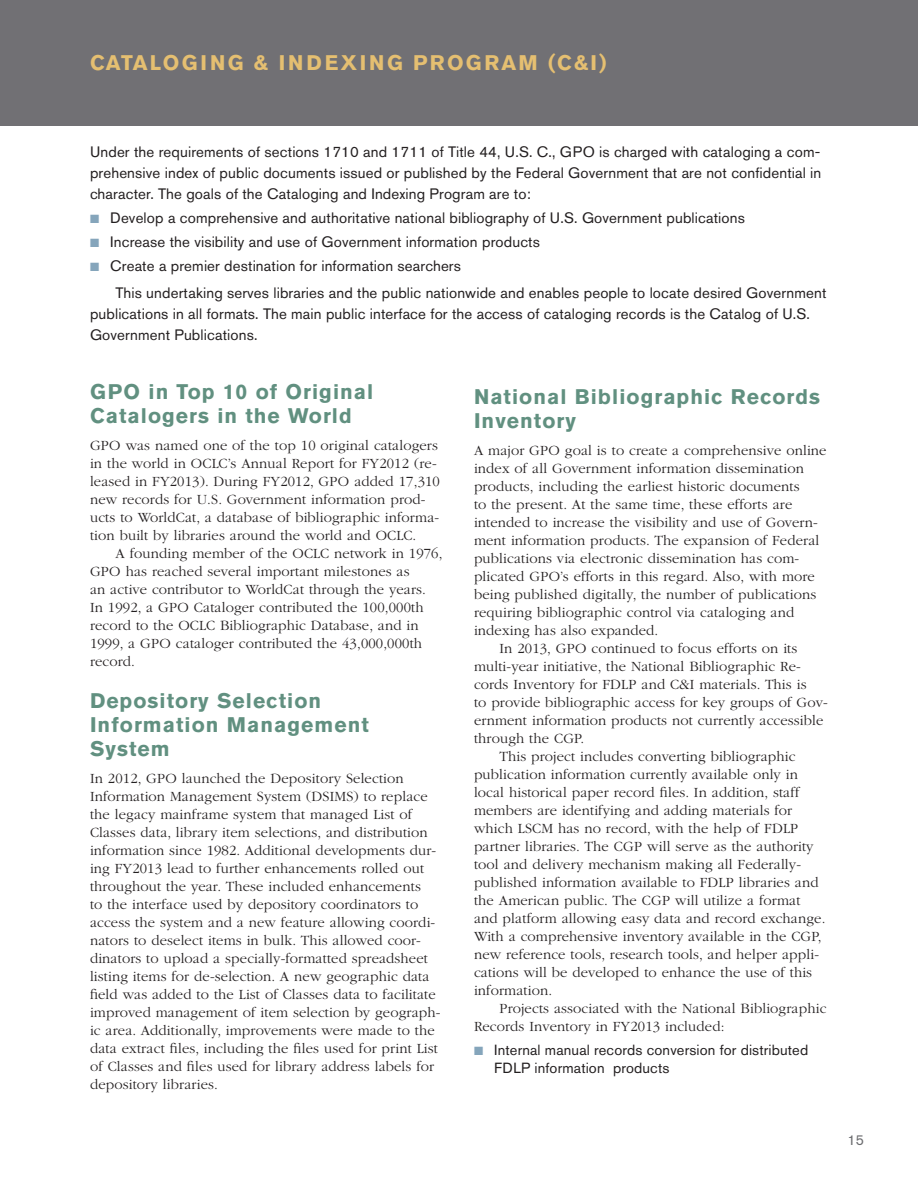
<style>
.page{position:relative;width:918px;height:1188px;background:#fff}
.page>*{position:absolute;margin:0;border:0;box-sizing:border-box;transform-origin:0 0}
.head_2-gold{font:700 21px/24px "Akzidenz Grotesk BE";letter-spacing:.05em;color:#619080}
.head_1{font:700 21px "Akzidenz Grotesk BE";letter-spacing:.12em;color:#e5bf71}
.text-flush{font:15px/21px "Akzidenz Grotesk BE";letter-spacing:.01em;color:#231f20;text-align:justify}
.text_indent{font:15px/21px "Akzidenz Grotesk BE";letter-spacing:.01em;color:#231f20}
.bulleted_txt{font:15px "Akzidenz Grotesk BE";letter-spacing:.01em;color:#231f20}
.text-flush-2{font:300 14.7px/18px "ITC Garamond Std";letter-spacing:.01em;color:#231f20}
.text_indent-2{font:300 14.7px/18px "ITC Garamond Std";letter-spacing:.01em;color:#231f20}
.bulleted_txt-2{font:14.7px/18px "Akzidenz Grotesk BE";letter-spacing:.01em;color:#231f20}
.t1{font:14.25px "Akzidenz Grotesk BE";color:#6c6d70}
.s1{color:#85a5bb}
</style>
<div class="page">
<div style="left:0;top:0;width:918px;height:126px;background:#717074"></div>
<hr style="left:0;top:0;width:1px;height:54px;background:#e89418">
<p class="head_1" style="left:90px;top:50px;width:518px">CATALOGING &amp; INDEXING PROGRAM (C&amp;I)</p>
<p class="text-flush" style="left:90px;top:141px;width:733px">Under the requirements of sections 1710 and 1711 of Title 44, U.S. C., GPO is charged with cataloging a com&shy;prehensive index of public documents issued or published by the Federal Government that are not confidential in character. The goals of the Cataloging and Indexing Program are to:</p>
<p class="bulleted_txt" style="left:90px;top:209px;width:656px"><span class="s1">■</span> Develop a comprehensive and authoritative national bibliography of U.S. Government publications</p>
<p class="bulleted_txt" style="left:90px;top:233px;width:452px"><span class="s1">■</span> Increase the visibility and use of Government information products</p>
<p class="bulleted_txt" style="left:90px;top:257px;width:373px"><span class="s1">■</span> Create a premier destination for information searchers</p>
<p class="text_indent" style="left:90px;top:282px;width:738px;text-indent:26px">This undertaking serves libraries and the public nationwide and enables people to locate desired Government publications in all formats. The main public interface for the access of cataloging records is the Catalog of U.S.<br>Government Publications.</p>
<p class="head_2-gold" style="left:90px;top:380px;width:285px">GPO in Top 10 of Original<br>Catalogers in the World</p>
<p class="text-flush-2" style="left:90px;top:437px;width:351px">GPO was named one of the top 10 original catalogers in the world in OCLC’s Annual Report for FY2012 (re&shy;leased in FY2013). During FY2012, GPO added 17,310 new records for U.S. Government information prod&shy;ucts to WorldCat, a database of bibliographic informa&shy;tion built by libraries around the world and OCLC.</p>
<p class="text_indent-2" style="left:90px;top:545px;width:354px;text-indent:26px">A founding member of the OCLC network in 1976, GPO has reached several important milestones as<br>an active contributor to WorldCat through the years.<br>In 1992, a GPO Cataloger contributed the 100,000th record to the OCLC Bibliographic Database, and in 1999, a GPO cataloger contributed the 43,000,000th record.</p>
<p class="head_2-gold" style="left:90px;top:689px;width:280px">Depository Selection<br>Information Management<br>System</p>
<p class="text-flush-2" style="left:90px;top:770px;width:352px">In 2012, GPO launched the Depository Selection Information Management System (DSIMS) to replace the legacy mainframe system that managed List of Classes data, library item selections, and distribution information since 1982. Additional developments dur&shy;ing FY2013 lead to further enhancements rolled out throughout the year. These included enhancements<br>to the interface used by depository coordinators to access the system and a new feature allowing coordi&shy;nators to deselect items in bulk. This allowed coor&shy;dinators to upload a specially-formatted spreadsheet listing items for de-selection. A new geographic data field was added to the List of Classes data to facilitate improved management of item selection by geograph&shy;ic area. Additionally, improvements were made to the data extract files, including the files used for print List of Classes and files used for library address labels for depository libraries.</p>
<p class="head_2-gold" style="left:474px;top:384px;width:348px">National Bibliographic Records<br>Inventory</p>
<p class="text-flush-2" style="left:474px;top:441px;width:354px">A major GPO goal is to create a comprehensive online index of all Government information dissemination products, including the earliest historic documents<br>to the present. At the same time, these efforts are intended to increase the visibility and use of Govern&shy;ment information products. The expansion of Federal publications via electronic dissemination has com&shy;plicated GPO’s efforts in this regard. Also, with more being published digitally, the number of publications requiring bibliographic control via cataloging and indexing has also expanded.</p>
<p class="text_indent-2" style="left:474px;top:639px;width:355px;text-indent:26px">In 2013, GPO continued to focus efforts on its multi-year initiative, the National Bibliographic Re&shy;cords Inventory for FDLP and C&amp;I materials. This is<br>to provide bibliographic access for key groups of Gov&shy;ernment information products not currently accessible through the CGP.</p>
<p class="text_indent-2" style="left:474px;top:747px;width:353px;text-indent:26px">This project includes converting bibliographic publication information currently available only in local historical paper record files. In addition, staff members are identifying and adding materials for which LSCM has no record, with the help of FDLP partner libraries. The CGP will serve as the authority tool and delivery mechanism making all Federally&shy;published information available to FDLP libraries and the American public. The CGP will utilize a format and platform allowing easy data and record exchange.<br>With a comprehensive inventory available in the CGP, new reference tools, research tools, and helper appli&shy;cations will be developed to enhance the use of this information.</p>
<p class="text_indent-2" style="left:474px;top:999px;width:354px;text-indent:26px">Projects associated with the National Bibliographic<br>Records Inventory in FY2013 included:</p>
<p class="bulleted_txt-2" style="left:494px;top:1040px;width:316px;text-indent:-20px"><span class="s1">■</span> Internal manual records conversion for distributed<br>FDLP information products</p>
<p class="t1" style="left:847px;top:1131px;width:18px">15</p>
</div>
